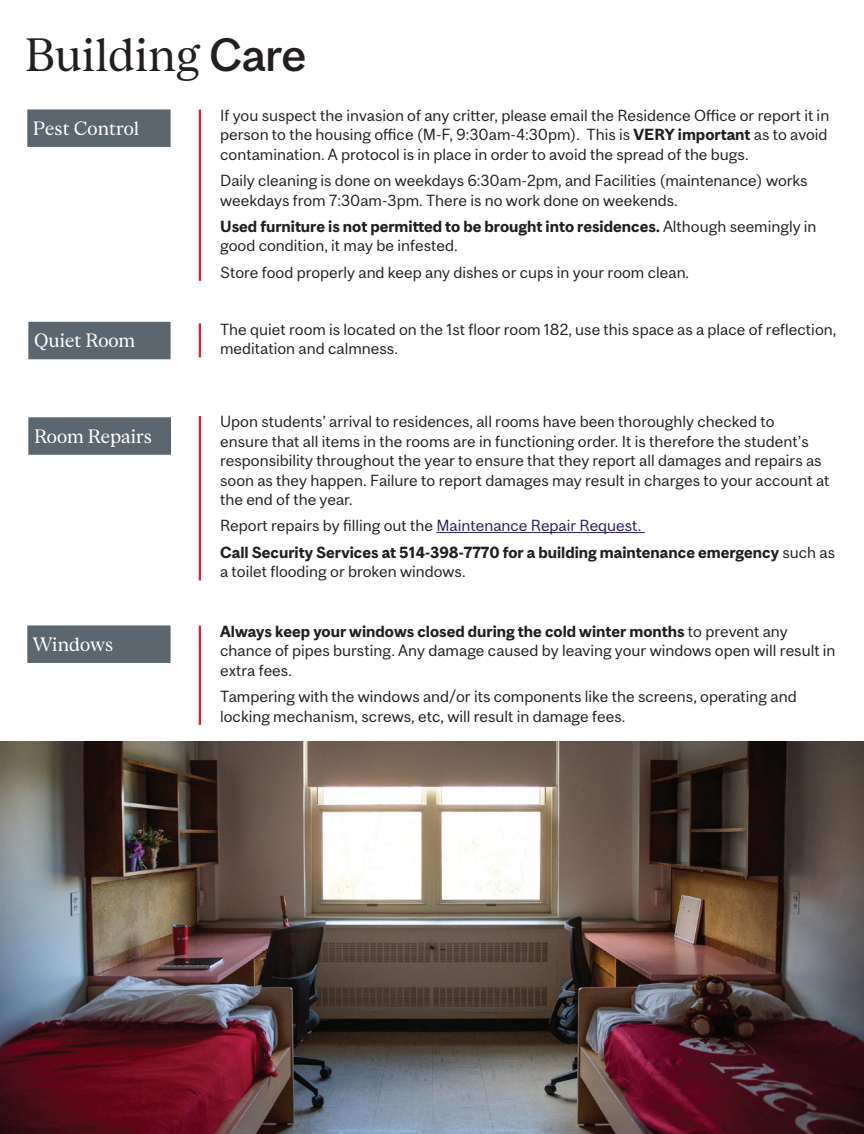
<style>
.page{position:relative;width:864px;height:1134px;background:#fff}
.page>*{position:absolute;margin:0;border:0;box-sizing:border-box;transform-origin:0 0}
.high_level_title_only_black{font:43.5px "Mc Gill Serif";color:#231f20}
.gray{font:18px "Mc Gill Serif";color:#fff}
.vertical_line{font:15px/19.5px "Mc Gill Sans";color:#231f20}
.vertical_line-2{font:700 15px/19.5px "Mc Gill Sans";color:#231f20}
.s1{font-family:"Mc Gill Sans";font-weight:500}
.s2{font-weight:700}
.s3{font-weight:400}
.s4{color:#2d1d5c}
</style>
<div class="page">
<div style="left:28px;top:417px;width:143px;height:38px;background:#5b666e"></div>
<hr style="left:199px;top:110px;width:2px;height:171px;background:#ee1b2d">
<hr style="left:199px;top:416px;width:2px;height:164px;background:#ee1b2d">
<hr style="left:436px;top:532px;width:209px;height:1px;background:#2d1d5c">
<div style="left:27px;top:625px;width:144px;height:38px;background:#5b666e"></div>
<div style="left:27px;top:109px;width:144px;height:38px;background:#5b666e"></div>
<hr style="left:199px;top:626px;width:2px;height:99px;background:#ee1b2d">
<img style="left:0;top:742px;width:864px;height:392px">
<div style="left:28px;top:322px;width:143px;height:37px;background:#5b666e"></div>
<hr style="left:199px;top:323px;width:2px;height:34px;background:#ee1b2d">
<p class="high_level_title_only_black" style="left:25px;top:28px;width:283px">Building <span class="s1">Care</span></p>
<p class="gray" style="left:33px;top:117px;width:108px">Pest Control</p>
<p class="vertical_line" style="left:220px;top:105px;width:611px;text-align:justify">If you suspect the invasion of any critter, please email the Residence Office or report it in person to the housing office (M-F, 9:30am-4:30pm). This is <span class="s2">VERY important</span> as to avoid contamination. A protocol is in place in order to avoid the spread of the bugs.</p>
<p class="vertical_line" style="left:220px;top:171px;width:589px">Daily cleaning is done on weekdays 6:30am-2pm, and Facilities (maintenance) works weekdays from 7:30am-3pm. There is no work done on weekends.</p>
<p class="vertical_line-2" style="left:220px;top:216px;width:598px">Used furniture is not permitted to be brought into residences. <span class="s3">Although seemingly in good condition, it may be infested.</span></p>
<p class="vertical_line" style="left:220px;top:262px;width:471px">Store food properly and keep any dishes or cups in your room clean.</p>
<p class="gray" style="left:34px;top:329px;width:103px">Quiet Room</p>
<p class="vertical_line" style="left:220px;top:319px;width:618px">The quiet room is located on the 1st floor room 182, use this space as a place of reflection, meditation and calmness.</p>
<p class="gray" style="left:34px;top:425px;width:120px">Room Repairs</p>
<p class="gray" style="left:33px;top:633px;width:82px">Windows</p>
<p class="vertical_line" style="left:220px;top:412px;width:611px">Upon students’ arrival to residences, all rooms have been thoroughly checked to<br>ensure that all items in the rooms are in functioning order. It is therefore the student’s responsibility throughout the year to ensure that they report all damages and repairs as soon as they happen. Failure to report damages may result in charges to your account at the end of the year.</p>
<p class="vertical_line" style="left:220px;top:516px;width:423px">Report repairs by filling out the <span class="s4">Maintenance Repair Request.</span></p>
<p class="vertical_line-2" style="left:220px;top:542px;width:617px">Call Security Services at 514-398-7770 for a building maintenance emergency <span class="s3">such as a toilet flooding or broken windows.</span></p>
<p class="vertical_line" style="left:220px;top:621px;width:617px"><span class="s2">Always keep your windows closed during the cold winter months</span> to prevent any chance of pipes bursting. Any damage caused by leaving your windows open will result in extra fees.</p>
<p class="vertical_line" style="left:220px;top:687px;width:578px">Tampering with the windows and/or its components like the screens, operating and locking mechanism, screws, etc, will result in damage fees.</p>
</div>
